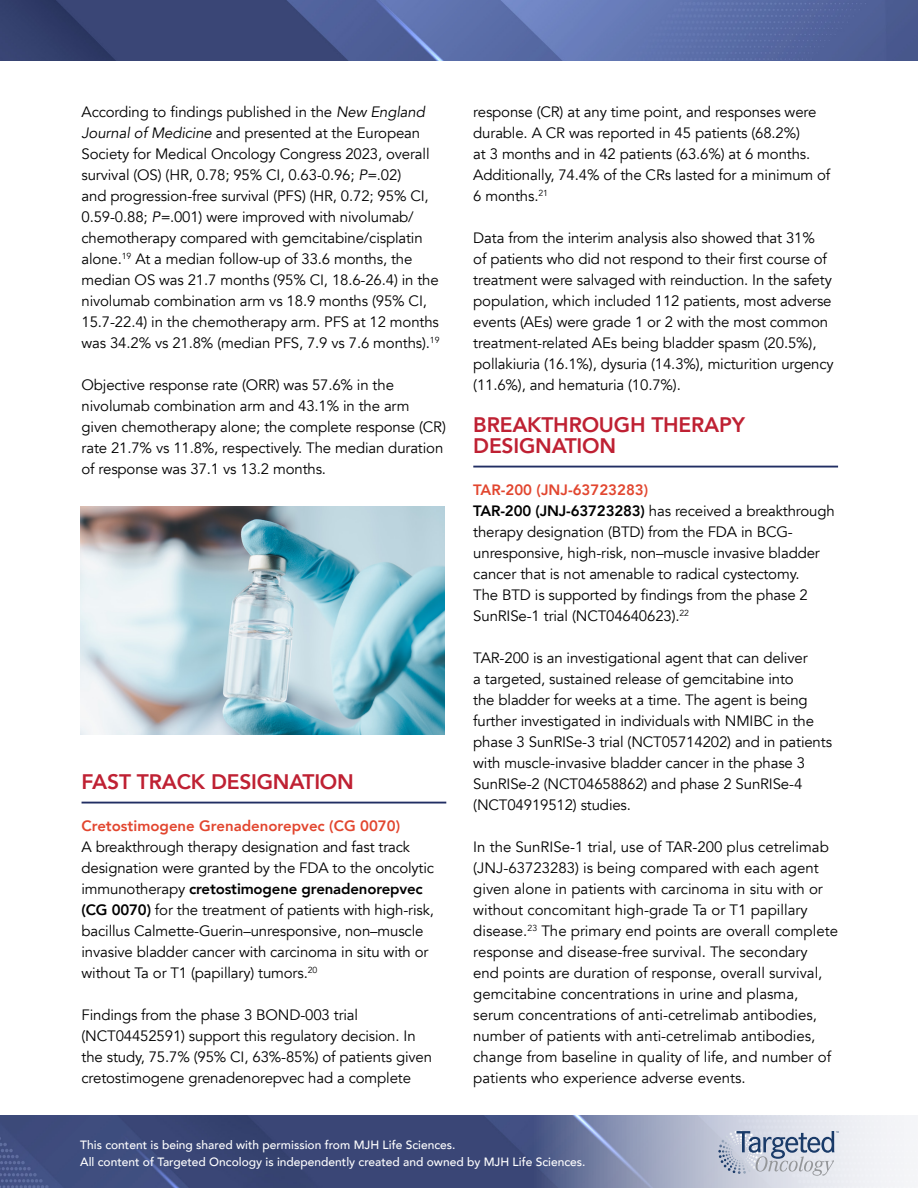
<style>
.page{position:relative;width:918px;height:1188px;background:#fff}
.page>*{position:absolute;margin:0;border:0;box-sizing:border-box;transform-origin:0 0}
.t1{font:800 21px/21px "Avenir";letter-spacing:-.01em;color:#bf2133}
.t2{font:15px/21px "Avenir";letter-spacing:-.01em;color:#000}
.t3{font:800 15px "Avenir";color:#e2462f}
.t4{font:500 12px/16.5px "Avenir";color:#fff}
.s1{font-style:italic}
.s2{font-weight:800}
.s3{font-weight:800;color:#e2462f}
</style>
<div class="page">
<img style="left:0;top:0;width:918px;height:61px">
<img style="left:0;top:1115px;width:531px;height:73px">
<svg style="left:531px;top:1115px;width:386px;height:73px"></svg>
<svg style="left:718px;top:1130px;width:121px;height:46px;background:#b8bfcf"></svg>
<hr style="left:82px;top:802px;width:364px;height:2px;background:#212e63">
<hr style="left:473px;top:466px;width:365px;height:2px;background:#212e63">
<img style="left:81px;top:506px;width:363px;height:228px">
<p class="t2" style="left:82px;top:102px;width:360px">According to findings published in the <span class="s1">New England Journal of Medicine</span> and presented at the European Society for Medical Oncology Congress 2023, overall survival (OS) (HR, 0.78; 95% CI, 0.63-0.96; <span class="s1">P</span>=.02)<br>and progression-free survival (PFS) (HR, 0.72; 95% CI, 0.59-0.88; <span class="s1">P</span>=.001) were improved with nivolumab/ chemotherapy compared with gemcitabine/cisplatin alone.<sup>19</sup> At a median follow-up of 33.6 months, the median OS was 21.7 months (95% CI, 18.6-26.4) in the nivolumab combination arm vs 18.9 months (95% CI, 15.7-22.4) in the chemotherapy arm. PFS at 12 months was 34.2% vs 21.8% (median PFS, 7.9 vs 7.6 months).<sup>19</sup></p>
<p class="t2" style="left:82px;top:375px;width:366px">Objective response rate (ORR) was 57.6% in the nivolumab combination arm and 43.1% in the arm given chemotherapy alone; the complete response (CR) rate 21.7% vs 11.8%, respectively. The median duration of response was 37.1 vs 13.2 months.</p>
<h1 class="t1" style="left:82px;top:771px;width:274px">FAST TRACK DESIGNATION</h1>
<p class="t3" style="left:82px;top:814px;width:320px">Cretostimogene Grenadenorepvec (CG 0070)</p>
<p class="t2" style="left:82px;top:837px;width:354px">A breakthrough therapy designation and fast track designation were granted by the FDA to the oncolytic immunotherapy <span class="s2">cretostimogene grenadenorepvec (CG 0070)</span> for the treatment of patients with high-risk, bacillus Calmette-Guerin–unresponsive, non–muscle invasive bladder cancer with carcinoma in situ with or without Ta or T1 (papillary) tumors.<sup>20</sup></p>
<p class="t2" style="left:82px;top:1005px;width:352px">Findings from the phase 3 BOND-003 trial (NCT04452591) support this regulatory decision. In the study, 75.7% (95% CI, 63%-85%) of patients given cretostimogene grenadenorepvec had a complete</p>
<p class="t2" style="left:473px;top:102px;width:359px">response (CR) at any time point, and responses were durable. A CR was reported in 45 patients (68.2%)<br>at 3 months and in 42 patients (63.6%) at 6 months.<br>Additionally, 74.4% of the CRs lasted for a minimum of 6 months.<sup>21</sup></p>
<p class="t2" style="left:473px;top:228px;width:362px">Data from the interim analysis also showed that 31%<br>of patients who did not respond to their first course of treatment were salvaged with reinduction. In the safety population, which included 112 patients, most adverse events (AEs) were grade 1 or 2 with the most common treatment-related AEs being bladder spasm (20.5%), pollakiuria (16.1%), dysuria (14.3%), micturition urgency (11.6%), and hematuria (10.7%).</p>
<h1 class="t1" style="left:473px;top:414px;width:273px">BREAKTHROUGH THERAPY<br>DESIGNATION</h1>
<p class="t2" style="left:473px;top:480px;width:363px"><span class="s3">TAR-200 (JNJ-63723283)<br></span><span class="s2">TAR-200 (JNJ-63723283)</span> has received a breakthrough therapy designation (BTD) from the FDA in BCG&shy;unresponsive, high-risk, non–muscle invasive bladder cancer that is not amenable to radical cystectomy.<br>The BTD is supported by findings from the phase 2<br>SunRISe-1 trial (NCT04640623).<sup>22</sup></p>
<p class="t2" style="left:473px;top:648px;width:360px">TAR-200 is an investigational agent that can deliver<br>a targeted, sustained release of gemcitabine into<br>the bladder for weeks at a time. The agent is being further investigated in individuals with NMIBC in the phase 3 SunRISe-3 trial (NCT05714202) and in patients with muscle-invasive bladder cancer in the phase 3<br>SunRISe-2 (NCT04658862) and phase 2 SunRISe-4 (NCT04919512) studies.</p>
<p class="t2" style="left:473px;top:837px;width:366px">In the SunRISe-1 trial, use of TAR-200 plus cetrelimab (JNJ-63723283) is being compared with each agent given alone in patients with carcinoma in situ with or without concomitant high-grade Ta or T1 papillary disease.<sup>23</sup> The primary end points are overall complete response and disease-free survival. The secondary<br>end points are duration of response, overall survival, gemcitabine concentrations in urine and plasma, serum concentrations of anti-cetrelimab antibodies, number of patients with anti-cetrelimab antibodies, change from baseline in quality of life, and number of patients who experience adverse events.</p>
<p class="t4" style="left:80px;top:1136px;width:507px">This content is being shared with permission from MJH Life Sciences.<br>All content of Targeted Oncology is independently created and owned by MJH Life Sciences.</p>
</div>
